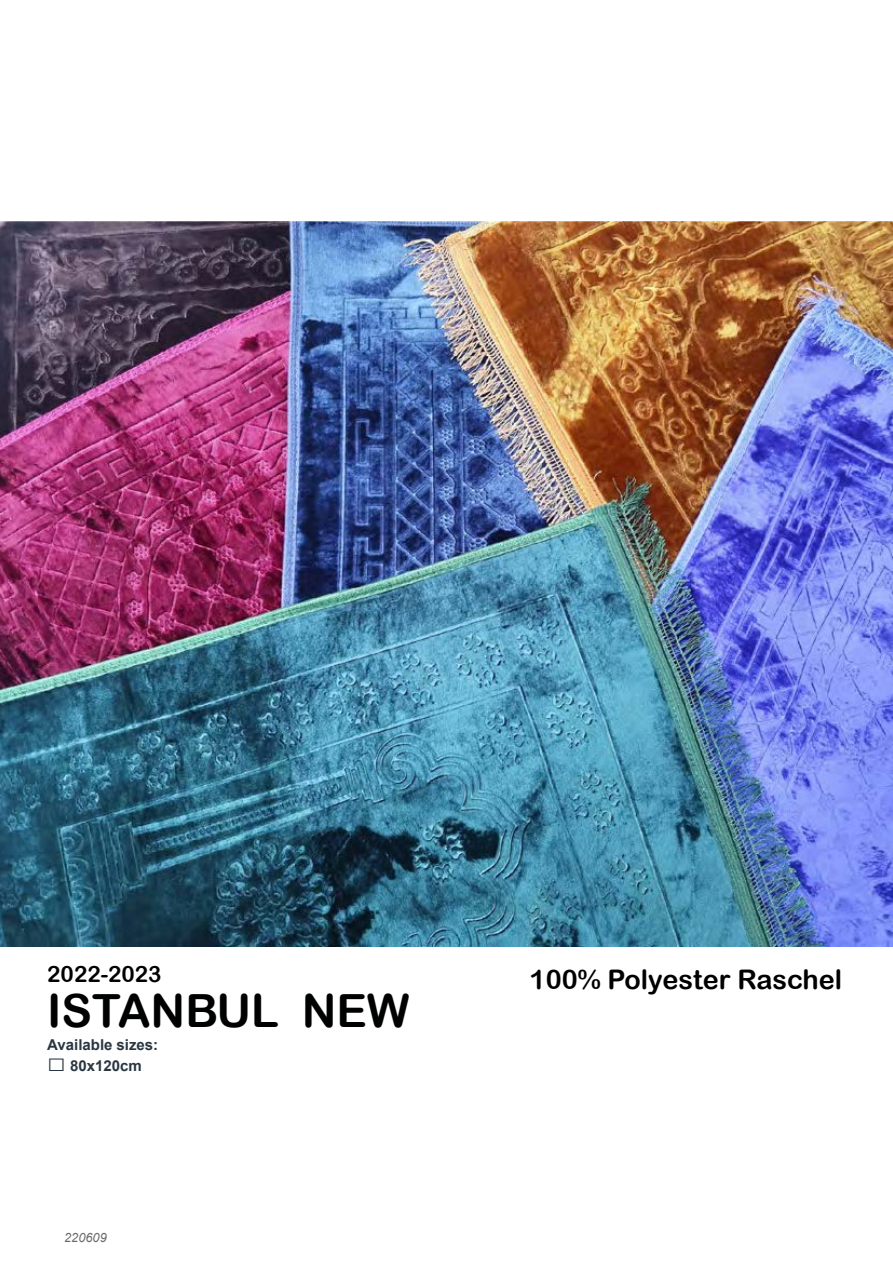
<style>
.page{position:relative;width:893px;height:1263px;background:#fff}
.page>*{position:absolute;margin:0;border:0;box-sizing:border-box;transform-origin:0 0}
.t1{font:45.75px "Arial Rounded MT Bold";color:#000101}
.t2{font:27px "Arial Rounded MT Bold";color:#000}
.t3{font:22.5px "Arial Rounded MT Bold";color:#000101}
.t4{font:700 15px "Arial";color:#293642}
.t5{font:italic 12.75px "Arial";color:#6a6b6e}
.s1{font-size:27px}
</style>
<div class="page">
<img style="left:0;top:221px;width:893px;height:725px">
<h3 class="t3" style="left:47px;top:960px;width:116px">2022-2023</h3>
<h1 class="t1" style="left:47px;top:984px;width:364px">ISTANBUL NEW</h1>
<p class="t4" style="left:47px;top:1035px;width:112px">Available sizes:</p>
<p class="t4" style="left:47px;top:1056px;width:96px"><span class="s1">□</span> 80x120cm</p>
<p class="t5" style="left:64px;top:1229px;width:44px">220609</p>
<h2 class="t2" style="left:530px;top:964px;width:314px">100% Polyester Raschel</h2>
</div>
